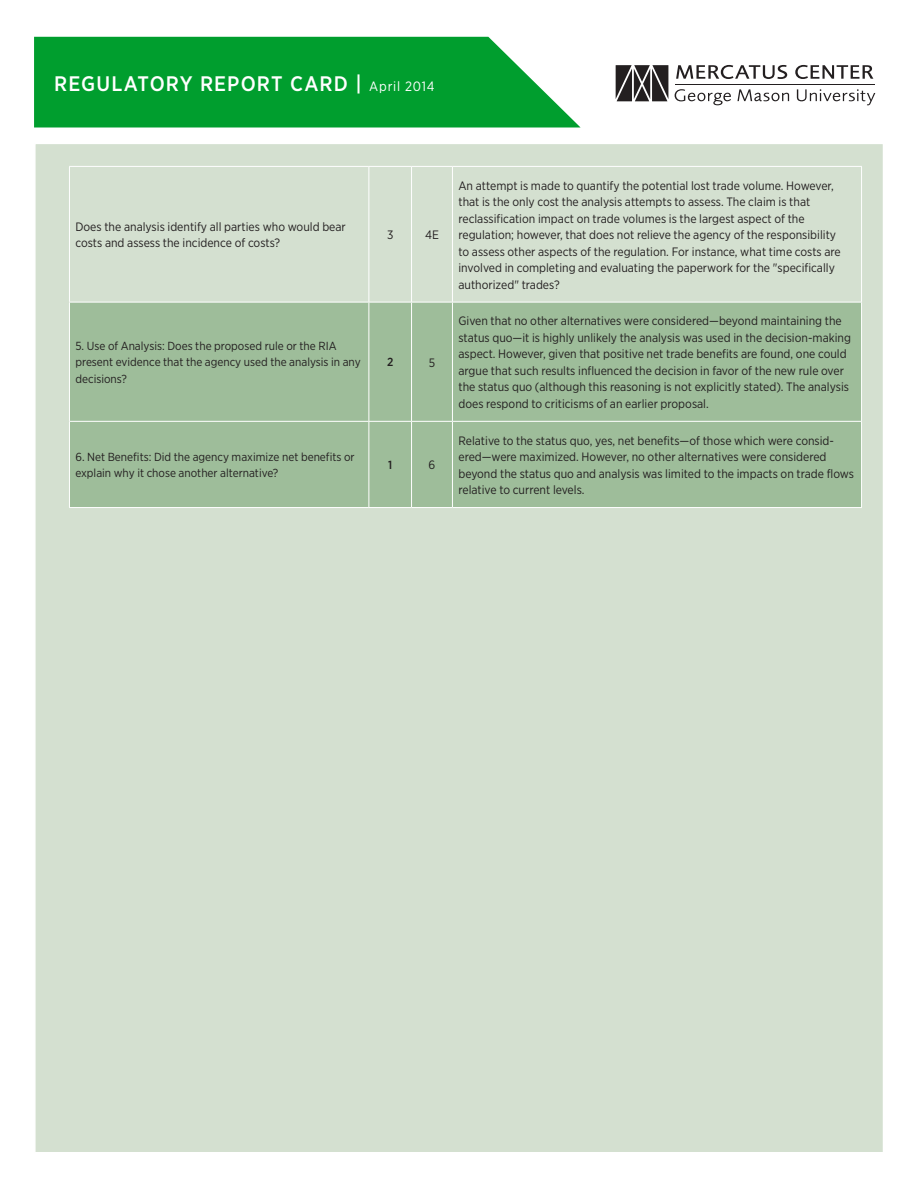
<style>
.page{position:relative;width:918px;height:1188px;background:#fff}
.page>*{position:absolute;margin:0;border:0;box-sizing:border-box;transform-origin:0 0}
.t1{font:500 21px "Gotham Narrow";letter-spacing:.055em;color:#fff}
.BREADTEXT{font:12.15px/16.5px "Gotham Narrow";color:#231f20}
.BREADTEXT-2{font:11.7px/16.2px "Gotham Narrow";color:#231f20}
.BREADTEXT-3{font:500 11.7px "Gotham Narrow";color:#231f20}
.s1{font-weight:400;font-size:13.5px}
</style>
<div class="page">
<div style="left:34px;top:143px;width:850px;height:1011px;background:#d4e0d0;border:2px solid #fff"></div>
<svg style="left:34px;top:37px;width:547px;height:91px;background:#17a641"></svg>
<svg style="left:676px;top:65px;width:111px;height:14px"></svg>
<svg style="left:795px;top:65px;width:78px;height:14px"></svg>
<svg style="left:675px;top:89px;width:56px;height:16px"></svg>
<svg style="left:737px;top:89px;width:52px;height:12px"></svg>
<svg style="left:797px;top:89px;width:78px;height:16px"></svg>
<hr style="left:675px;top:84px;width:200px;height:1px;background:#231f20">
<svg style="left:616px;top:65px;width:52px;height:36px;background:#524e4f"></svg>
<div style="left:70px;top:303px;width:791px;height:204px;background:#9ebd9a"></div>
<hr style="left:69px;top:166px;width:300px;height:1px;background:#fff">
<hr style="left:69px;top:167px;width:1px;height:135px;background:#fff">
<hr style="left:369px;top:166px;width:43px;height:1px;background:#fff">
<hr style="left:369px;top:167px;width:1px;height:135px;background:#fff">
<hr style="left:412px;top:166px;width:40px;height:1px;background:#fff">
<hr style="left:411px;top:167px;width:1px;height:135px;background:#fff">
<hr style="left:452px;top:166px;width:410px;height:1px;background:#fff">
<hr style="left:452px;top:167px;width:1px;height:135px;background:#fff">
<hr style="left:861px;top:167px;width:1px;height:135px;background:#fff">
<hr style="left:69px;top:302px;width:300px;height:1px;background:#fff">
<hr style="left:69px;top:302px;width:1px;height:119px;background:#fff">
<hr style="left:369px;top:302px;width:43px;height:1px;background:#fff">
<hr style="left:369px;top:302px;width:1px;height:119px;background:#fff">
<hr style="left:412px;top:302px;width:40px;height:1px;background:#fff">
<hr style="left:411px;top:302px;width:1px;height:119px;background:#fff">
<hr style="left:452px;top:302px;width:410px;height:1px;background:#fff">
<hr style="left:452px;top:302px;width:1px;height:119px;background:#fff">
<hr style="left:861px;top:302px;width:1px;height:119px;background:#fff">
<hr style="left:69px;top:421px;width:300px;height:1px;background:#fff">
<hr style="left:69px;top:422px;width:1px;height:85px;background:#fff">
<hr style="left:369px;top:421px;width:43px;height:1px;background:#fff">
<hr style="left:369px;top:422px;width:1px;height:85px;background:#fff">
<hr style="left:412px;top:421px;width:40px;height:1px;background:#fff">
<hr style="left:411px;top:422px;width:1px;height:85px;background:#fff">
<hr style="left:452px;top:421px;width:410px;height:1px;background:#fff">
<hr style="left:452px;top:422px;width:1px;height:85px;background:#fff">
<hr style="left:861px;top:422px;width:1px;height:85px;background:#fff">
<hr style="left:69px;top:507px;width:300px;height:1px;background:#fff">
<hr style="left:369px;top:507px;width:43px;height:1px;background:#fff">
<hr style="left:412px;top:507px;width:40px;height:1px;background:#fff">
<hr style="left:452px;top:507px;width:410px;height:1px;background:#fff">
<p class="t1" style="left:54px;top:70px;width:382px">REGULATORY REPORT CARD | <span class="s1">April 2014</span></p>
<p class="BREADTEXT" style="left:75px;top:218px;width:272px">Does the analysis identify all parties who would bear costs and assess the incidence of costs?</p>
<p class="BREADTEXT" style="left:387px;top:226px;width:8px">3</p>
<p class="BREADTEXT" style="left:425px;top:226px;width:15px">4E</p>
<p class="BREADTEXT-2" style="left:75px;top:338px;width:287px">5. Use of Analysis: Does the proposed rule or the RIA present evidence that the agency used the analysis in any decisions?</p>
<p class="BREADTEXT-3" style="left:387px;top:355px;width:8px">2</p>
<p class="BREADTEXT" style="left:429px;top:354px;width:8px">5</p>
<p class="BREADTEXT-2" style="left:75px;top:449px;width:281px">6. Net Benefits: Did the agency maximize net benefits or explain why it chose another alternative?</p>
<p class="BREADTEXT-3" style="left:388px;top:458px;width:6px">1</p>
<p class="BREADTEXT" style="left:429px;top:457px;width:8px">6</p>
<p class="BREADTEXT" style="left:458px;top:177px;width:384px">An attempt is made to quantify the potential lost trade volume. However, that is the only cost the analysis attempts to assess. The claim is that reclassification impact on trade volumes is the largest aspect of the regulation; however, that does not relieve the agency of the responsibility to assess other aspects of the regulation. For instance, what time costs are involved in completing and evaluating the paperwork for the "specifically authorized" trades?</p>
<p class="BREADTEXT" style="left:458px;top:313px;width:394px">Given that no other alternatives were considered—beyond maintaining the status quo—it is highly unlikely the analysis was used in the decision-making aspect. However, given that positive net trade benefits are found, one could argue that such results influenced the decision in favor of the new rule over the status quo (although this reasoning is not explicitly stated). The analysis does respond to criticisms of an earlier proposal.</p>
<p class="BREADTEXT" style="left:458px;top:432px;width:397px">Relative to the status quo, yes, net benefits—of those which were consid&shy;ered—were maximized. However, no other alternatives were considered beyond the status quo and analysis was limited to the impacts on trade flows relative to current levels.</p>
</div>
